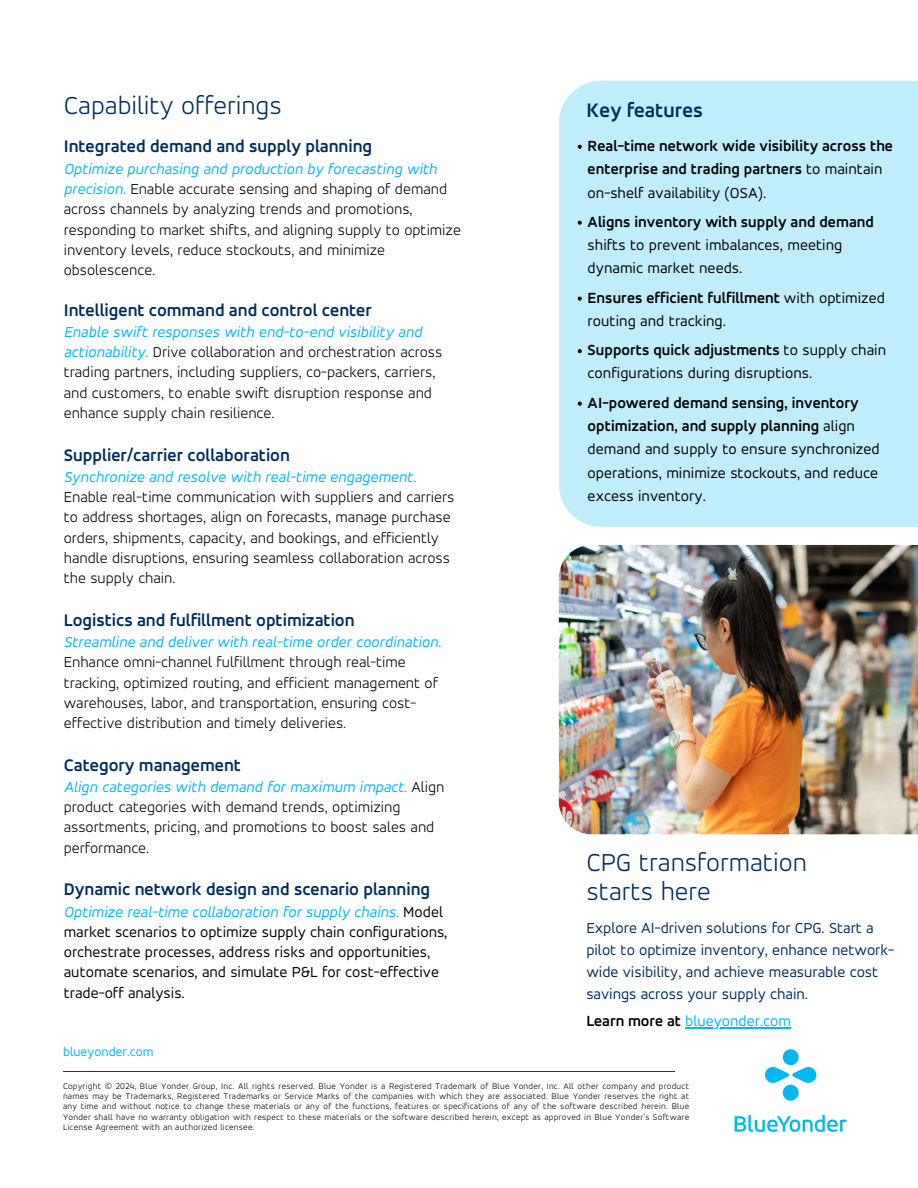
<style>
.page{position:relative;width:918px;height:1188px;background:#fff}
.page>*{position:absolute;margin:0;border:0;box-sizing:border-box;transform-origin:0 0}
.t1{font:300 27px/29.2px "Accord Alternate";color:#002d5b}
.t2{font:700 21px "Accord Alternate";color:#002d5b}
.t3{font:700 18px "Accord Alternate";color:#002d5b}
.t4{font:300 15.75px/20.2px "Accord Alternate";color:#000}
.t5{font:15.75px/23.4px "Accord Alternate";letter-spacing:.005em;color:#000}
.t6{font:15.75px/21.9px "Accord Alternate";color:#002d5b}
.t7{font:700 15.75px/23.4px "Accord Alternate";letter-spacing:.005em;color:#000}
.t8{font:15.75px "Accord Alternate";color:#00b7f1}
.t9{font:13.5px "Accord Alternate";color:#00b7f1}
.t10{font:300 9px/10.2px "Accord Alternate";letter-spacing:.025em;color:#000;text-align:justify}
.s1{font-weight:400;font-style:italic;color:#00b7f1}
.s2{font-style:italic;color:#00b7f1}
.s3{font-weight:400}
.s4{font-weight:700}
.s5{font-weight:700;color:#000}
</style>
<div class="page">
<img style="left:559px;top:545px;width:359px;height:289px">
<hr style="left:63px;top:1071px;width:612px;height:1px;background:#333">
<div style="left:559px;top:81px;width:359px;height:446px;background:#bfedfc"></div>
<svg style="left:735px;top:1115px;width:112px;height:17px"></svg>
<svg style="left:765px;top:1049px;width:51px;height:52px"></svg>
<hr style="left:685px;top:1027px;width:106px;height:2px;background:#00b7f1">
<svg style="left:578px;top:145px;width:4px;height:4px"></svg>
<svg style="left:578px;top:221px;width:4px;height:4px"></svg>
<svg style="left:578px;top:297px;width:4px;height:4px"></svg>
<svg style="left:578px;top:349px;width:4px;height:4px"></svg>
<svg style="left:578px;top:402px;width:4px;height:4px"></svg>
<h1 class="t1" style="left:64px;top:92px;width:219px">Capability offerings</h1>
<p class="t3" style="left:64px;top:139px;width:310px">Integrated demand and supply planning</p>
<p class="t4" style="left:64px;top:160px;width:399px"><span class="s1">Optimize purchasing and production by forecasting with precision.</span> Enable accurate sensing and shaping of demand across channels by analyzing trends and promotions, responding to market shifts, and aligning supply to optimize inventory levels, reduce stockouts, and minimize obsolescence.</p>
<p class="t3" style="left:64px;top:302px;width:310px">Intelligent command and control center</p>
<p class="t4" style="left:64px;top:323px;width:380px"><span class="s1">Enable swift responses with end-to-end visibility and actionability.</span> Drive collaboration and orchestration across trading partners, including suppliers, co-packers, carriers, and customers, to enable swift disruption response and enhance supply chain resilience.</p>
<h4 class="t3" style="left:64px;top:447px;width:228px">Supplier/carrier collaboration</h4>
<h4 class="t4" style="left:64px;top:468px;width:392px"><span class="s1">Synchronize and resolve with real-time engagement.<br></span>Enable real-time communication with suppliers and carriers to address shortages, align on forecasts, manage purchase orders, shipments, capacity, and bookings, and efficiently handle disruptions, ensuring seamless collaboration across the supply chain.</h4>
<h3 class="t3" style="left:64px;top:612px;width:292px">Logistics and fulfillment optimization</h3>
<h3 class="t4" style="left:64px;top:633px;width:379px"><span class="s1">Streamline and deliver with real-time order coordination.<br></span>Enhance omni-channel fulfillment through real-time tracking, optimized routing, and efficient management of warehouses, labor, and transportation, ensuring cost&shy;effective distribution and timely deliveries.</h3>
<h3 class="t3" style="left:64px;top:757px;width:179px">Category management</h3>
<h3 class="t4" style="left:64px;top:778px;width:382px"><span class="s1">Align categories with demand for maximum impact.</span> Align product categories with demand trends, optimizing assortments, pricing, and promotions to boost sales and performance.</h3>
<p class="t3" style="left:64px;top:882px;width:368px">Dynamic network design and scenario planning</p>
<p class="t5" style="left:64px;top:903px;width:385px;line-height:20.2px"><span class="s2">Optimize real-time collaboration for supply chains.</span> Model market scenarios to optimize supply chain configurations, orchestrate processes, address risks and opportunities, automate scenarios, and simulate P&amp;L for cost-effective trade-off analysis.</p>
<p class="t2" style="left:586px;top:101px;width:118px">Key features</p>
<h3 class="t7" style="left:588px;top:135px;width:307px">Real-time network wide visibility across the enterprise and trading partners <span class="s3">to maintain on-shelf availability (OSA).</span></h3>
<h2 class="t5" style="left:588px;top:211px;width:288px"><span class="s4">Aligns inventory with supply and demand </span>shifts to prevent imbalances, meeting dynamic market needs.</h2>
<p class="t5" style="left:588px;top:287px;width:299px"><span class="s4">Ensures efficient fulfillment</span> with optimized routing and tracking.</p>
<p class="t5" style="left:588px;top:339px;width:300px"><span class="s4">Supports quick adjustments</span> to supply chain configurations during disruptions.</p>
<p class="t5" style="left:588px;top:392px;width:294px"><span class="s4">AI-powered demand sensing, inventory optimization, and supply planning</span> align demand and supply to ensure synchronized operations, minimize stockouts, and reduce excess inventory.</p>
<p class="t1" style="left:586px;top:850px;width:222px">CPG transformation starts here</p>
<h3 class="t6" style="left:586px;top:918px;width:309px">Explore AI-driven solutions for CPG. Start a pilot to optimize inventory, enhance network&shy;wide visibility, and achieve measurable cost savings across your supply chain.</h3>
<h3 class="t8" style="left:586px;top:1014px;width:206px"><span class="s5">Learn more at</span> blueyonder.com</h3>
<h3 class="t9" style="left:63px;top:1046px;width:92px">blueyonder.com</h3>
<h3 class="t10" style="left:63px;top:1082px;width:628px">Copyright © 2024, Blue Yonder Group, Inc. All rights reserved. Blue Yonder is a Registered Trademark of Blue Yonder, Inc. All other company and product names may be Trademarks, Registered Trademarks or Service Marks of the companies with which they are associated. Blue Yonder reserves the right at any time and without notice to change these materials or any of the functions, features or specifications of any of the software described herein. Blue Yonder shall have no warranty obligation with respect to these materials or the software described herein, except as approved in Blue Yonder’s Software License Agreement with an authorized licensee.</h3>
</div>
